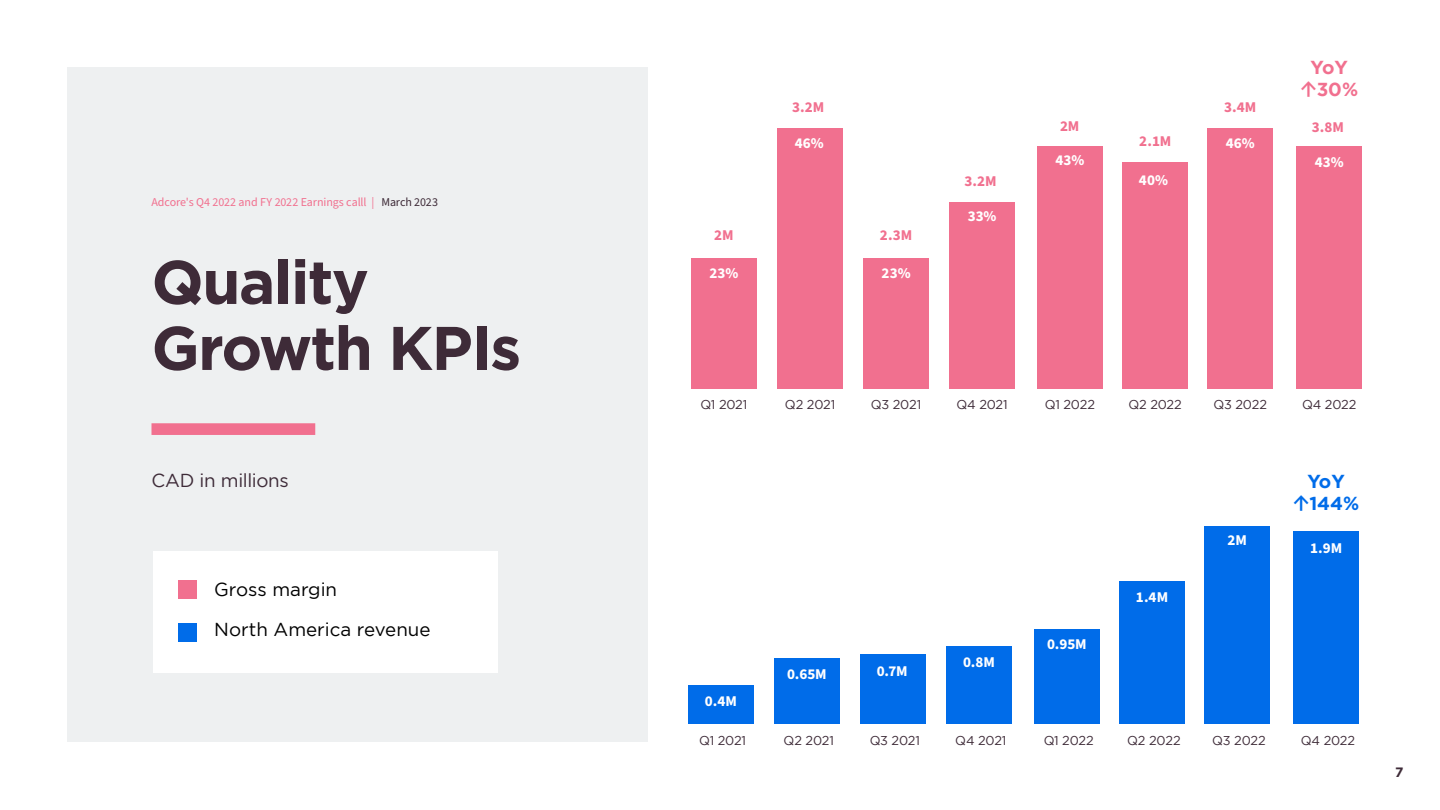
<style>
.page{position:relative;width:1440px;height:810px;background:#fff}
.page>*{position:absolute;margin:0;border:0;box-sizing:border-box;transform-origin:0 0}
.t1{font:700 61.5px/66px "Homepage Baukasten";letter-spacing:-.025em;color:#3e2b38}
.t2{font:18.75px "Homepage Baukasten";color:#000}
.t3{font:18.75px "Homepage Baukasten";letter-spacing:-.02em;color:#3e2b38}
.t4{font:700 18.75px/21.8px "Homepage Baukasten";color:#006ce9;text-align:center}
.t5{font:700 18.75px/21.8px "Homepage Baukasten";color:#f1708f;text-align:center}
.t6{font:700 15px "Source Sans Pro";color:#fff}
.t7{font:700 15px "Source Sans Pro";color:#f1708f}
.t8{font:700 13.5px "Homepage Baukasten";color:#3e2b38}
.t9{font:12.75px "Homepage Baukasten";letter-spacing:-.015em;color:#3e2b38}
.t10{font:12px "Source Sans Pro";letter-spacing:-.01em;color:#f1708f}
.s1{color:#3e2b38}
.s2{font-family:"Acumin Pro"}
</style>
<div class="page">
<div style="left:68px;top:68px;width:1304px;height:674px;background:#eef0f1"></div>
<div style="left:648px;top:48px;width:742px;height:701px;background:#fff"></div>
<div style="left:154px;top:551px;width:344px;height:122px;background:#fff"></div>
<div style="left:178px;top:623px;width:19px;height:19px;background:#006ce9"></div>
<div style="left:178px;top:580px;width:19px;height:19px;background:#f1708f"></div>
<div style="left:152px;top:423px;width:163px;height:12px;background:#f1708f"></div>
<div style="left:1122px;top:162px;width:66px;height:226px;background:#f1708f"></div>
<div style="left:1208px;top:128px;width:65px;height:260px;background:#f1708f"></div>
<div style="left:1297px;top:146px;width:65px;height:242px;background:#f1708f"></div>
<div style="left:691px;top:258px;width:66px;height:130px;background:#f1708f"></div>
<div style="left:777px;top:128px;width:66px;height:260px;background:#f1708f"></div>
<div style="left:863px;top:258px;width:66px;height:130px;background:#f1708f"></div>
<div style="left:949px;top:202px;width:66px;height:186px;background:#f1708f"></div>
<div style="left:1037px;top:146px;width:66px;height:242px;background:#f1708f"></div>
<div style="left:1119px;top:582px;width:66px;height:142px;background:#006ce9"></div>
<div style="left:1204px;top:526px;width:66px;height:198px;background:#006ce9"></div>
<div style="left:1293px;top:531px;width:66px;height:193px;background:#006ce9"></div>
<div style="left:688px;top:685px;width:66px;height:39px;background:#006ce9"></div>
<div style="left:774px;top:658px;width:66px;height:66px;background:#006ce9"></div>
<div style="left:860px;top:654px;width:66px;height:70px;background:#006ce9"></div>
<div style="left:946px;top:646px;width:66px;height:78px;background:#006ce9"></div>
<div style="left:1034px;top:629px;width:66px;height:95px;background:#006ce9"></div>
<p class="t10" style="left:152px;top:194px;width:288px">Adcore's Q4 2022 and FY 2022 Earnings calll | <span class="s1">March 2023</span></p>
<h1 class="t1" style="left:152px;top:248px;width:371px">Quality<br>Growth KPIs</h1>
<h2 class="t3" style="left:152px;top:470px;width:139px">CAD in millions</h2>
<h2 class="t2" style="left:214px;top:579px;width:124px">Gross margin</h2>
<h2 class="t2" style="left:214px;top:619px;width:218px">North America revenue</h2>
<p class="t7" style="left:714px;top:225px;width:21px">2M</p>
<p class="t6" style="left:710px;top:263px;width:30px">23%</p>
<p class="t7" style="left:792px;top:96px;width:34px">3.2M</p>
<p class="t6" style="left:795px;top:133px;width:31px">46%</p>
<p class="t7" style="left:880px;top:225px;width:34px">2.3M</p>
<p class="t6" style="left:882px;top:262px;width:30px">23%</p>
<p class="t7" style="left:964px;top:171px;width:34px">3.2M</p>
<p class="t6" style="left:968px;top:206px;width:30px">33%</p>
<p class="t7" style="left:1060px;top:116px;width:21px">2M</p>
<p class="t6" style="left:1056px;top:150px;width:30px">43%</p>
<p class="t7" style="left:1139px;top:131px;width:33px">2.1M</p>
<p class="t6" style="left:1139px;top:170px;width:31px">40%</p>
<p class="t7" style="left:1224px;top:96px;width:34px">3.4M</p>
<p class="t6" style="left:1226px;top:132px;width:31px">46%</p>
<h2 class="t5" style="left:1300px;top:56px;width:59px">YoY <span class="s2">↑</span>30%</h2>
<p class="t7" style="left:1312px;top:117px;width:34px">3.8M</p>
<p class="t6" style="left:1315px;top:152px;width:30px">43%</p>
<p class="t9" style="left:701px;top:397px;width:48px">Q1 2021</p>
<p class="t6" style="left:705px;top:691px;width:34px">0.4M</p>
<p class="t9" style="left:785px;top:397px;width:52px">Q2 2021</p>
<p class="t9" style="left:871px;top:397px;width:52px">Q3 2021</p>
<p class="t6" style="left:787px;top:664px;width:41px">0.65M</p>
<p class="t6" style="left:877px;top:661px;width:33px">0.7M</p>
<p class="t9" style="left:957px;top:397px;width:53px">Q4 2021</p>
<p class="t9" style="left:1045px;top:397px;width:52px">Q1 2022</p>
<p class="t9" style="left:1128px;top:397px;width:55px">Q2 2022</p>
<p class="t9" style="left:1214px;top:397px;width:55px">Q3 2022</p>
<p class="t9" style="left:1302px;top:397px;width:56px">Q4 2022</p>
<p class="t6" style="left:963px;top:651px;width:33px">0.8M</p>
<p class="t6" style="left:1047px;top:633px;width:41px">0.95M</p>
<p class="t6" style="left:1136px;top:587px;width:34px">1.4M</p>
<p class="t6" style="left:1228px;top:530px;width:21px">2M</p>
<h2 class="t4" style="left:1293px;top:470px;width:68px">YoY <span class="s2">↑</span>144%</h2>
<p class="t6" style="left:1310px;top:538px;width:34px">1.9M</p>
<p class="t9" style="left:699px;top:734px;width:48px">Q1 2021</p>
<p class="t9" style="left:784px;top:734px;width:52px">Q2 2021</p>
<p class="t9" style="left:870px;top:734px;width:52px">Q3 2021</p>
<p class="t9" style="left:955px;top:734px;width:53px">Q4 2021</p>
<p class="t9" style="left:1044px;top:734px;width:52px">Q1 2022</p>
<p class="t9" style="left:1127px;top:734px;width:55px">Q2 2022</p>
<p class="t9" style="left:1212px;top:734px;width:55px">Q3 2022</p>
<p class="t9" style="left:1301px;top:734px;width:56px">Q4 2022</p>
<p class="t8" style="left:1395px;top:765px;width:10px">7</p>
</div>
